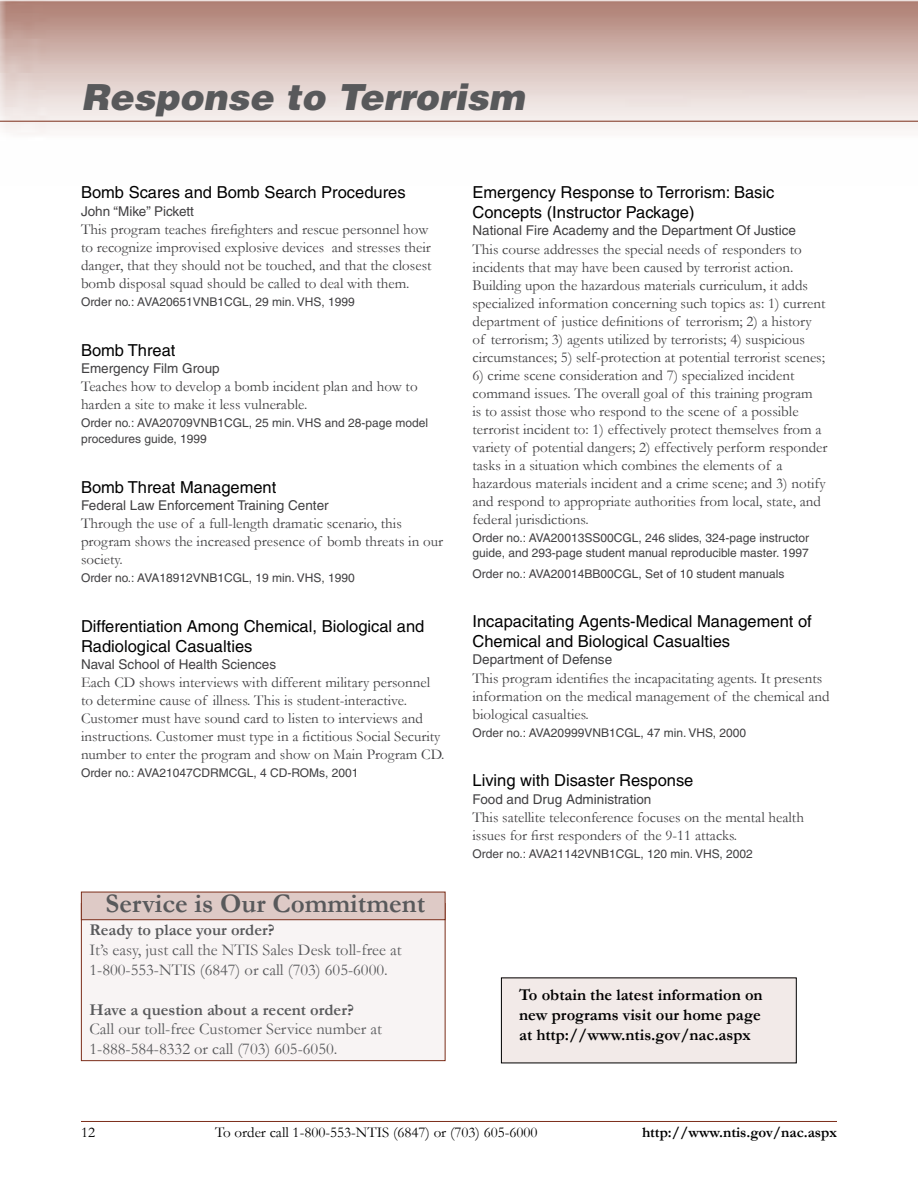
<style>
.page{position:relative;width:918px;height:1188px;background:#fff}
.page>*{position:absolute;margin:0;border:0;box-sizing:border-box;transform-origin:0 0}
.t1{font:italic 900 36px "Helvetica";color:#58595b}
.t2{font:700 27px "Garamond";color:#58595b}
.t3{font:16.5px/19.8px "Helvetica";color:#000}
.t4{font:16.5px/19.8px "Garamond";color:#58595b}
.t5{font:700 16.5px/19.8px "Garamond";color:#000}
.t6{font:700 16.5px "Garamond";color:#58595b}
.t7{font:15px/18px "Garamond";color:#414042}
.t8{font:15px "Garamond";color:#000}
.t9{font:700 15px "Garamond";color:#000}
.t10{font:13.5px "Helvetica";color:#414042}
.t11{font:12px/15.8px "Helvetica";color:#414042}
</style>
<div class="page">
<hr style="left:81px;top:1121px;width:756px;height:1px;background:#7b2d19">
<hr style="left:0;top:121px;width:918px;height:1px;background:#7b2d19">
<div style="left:81px;top:903px;width:365px;height:158px;background:#f8f4f4;border:1px solid #7b2d19"></div>
<div style="left:81px;top:892px;width:365px;height:28px;background:#decac6;border:1px solid #7b2d19"></div>
<div style="left:501px;top:978px;width:295px;height:85px;background:#f2eae8"></div>
<h1 class="t1" style="left:81px;top:73px;width:445px">Response to Terrorism</h1>
<p class="t3" style="left:81px;top:183px;width:326px">Bomb Scares and Bomb Search Procedures</p>
<p class="t10" style="left:81px;top:203px;width:115px">John “Mike” Pickett</p>
<p class="t7" style="left:81px;top:220px;width:352px">This program teaches firefighters and rescue personnel how to recognize improvised explosive devices and stresses their danger, that they should not be touched, and that the closest bomb disposal squad should be called to deal with them.</p>
<p class="t11" style="left:81px;top:294px;width:275px">Order no.: AVA20651VNB1CGL, 29 min. VHS, 1999</p>
<p class="t3" style="left:81px;top:340px;width:96px">Bomb Threat</p>
<p class="t10" style="left:81px;top:360px;width:140px">Emergency Film Group</p>
<p class="t7" style="left:81px;top:377px;width:338px">Teaches how to develop a bomb incident plan and how to harden a site to make it less vulnerable.</p>
<p class="t11" style="left:81px;top:415px;width:349px">Order no.: AVA20709VNB1CGL, 25 min. VHS and 28-page model procedures guide, 1999</p>
<p class="t3" style="left:81px;top:477px;width:197px">Bomb Threat Management</p>
<p class="t10" style="left:81px;top:497px;width:249px">Federal Law Enforcement Training Center</p>
<p class="t7" style="left:81px;top:514px;width:364px">Through the use of a full-length dramatic scenario, this program shows the increased presence of bomb threats in our society.</p>
<p class="t11" style="left:81px;top:570px;width:275px">Order no.: AVA18912VNB1CGL, 19 min. VHS, 1990</p>
<p class="t3" style="left:81px;top:616px;width:345px">Differentiation Among Chemical, Biological and<br>Radiological Casualties</p>
<p class="t10" style="left:81px;top:656px;width:197px">Naval School of Health Sciences</p>
<p class="t7" style="left:81px;top:673px;width:365px">Each CD shows interviews with different military personnel to determine cause of illness. This is student-interactive.<br>Customer must have sound card to listen to interviews and instructions. Customer must type in a fictitious Social Security number to enter the program and show on Main Program CD.</p>
<p class="t11" style="left:81px;top:765px;width:279px">Order no.: AVA21047CDRMCGL, 4 CD-ROMs, 2001</p>
<h2 class="t2" style="left:106px;top:885px;width:321px">Service is Our Commitment</h2>
<p class="t6" style="left:89px;top:919px;width:187px">Ready to place your order?</p>
<p class="t4" style="left:89px;top:940px;width:314px">It’s easy, just call the NTIS Sales Desk toll-free at<br>1-800-553-NTIS (6847) or call (703) 605-6000.</p>
<p class="t6" style="left:89px;top:998px;width:266px">Have a question about a recent order?</p>
<p class="t4" style="left:89px;top:1019px;width:294px">Call our toll-free Customer Service number at<br>1-888-584-8332 or call (703) 605-6050.</p>
<p class="t3" style="left:472px;top:183px;width:303px">Emergency Response to Terrorism: Basic<br>Concepts (Instructor Package)</p>
<p class="t10" style="left:472px;top:223px;width:325px">National Fire Academy and the Department Of Justice</p>
<p class="t7" style="left:472px;top:240px;width:355px">This course addresses the special needs of responders to incidents that may have been caused by terrorist action.<br>Building upon the hazardous materials curriculum, it adds specialized information concerning such topics as: 1) current department of justice definitions of terrorism; 2) a history of terrorism; 3) agents utilized by terrorists; 4) suspicious circumstances; 5) self-protection at potential terrorist scenes;</p>
<p class="t7" style="left:472px;top:366px;width:357px">6) crime scene consideration and 7) specialized incident command issues. The overall goal of this training program<br>is to assist those who respond to the scene of a possible terrorist incident to: 1) effectively protect themselves from a variety of potential dangers; 2) effectively perform responder tasks in a situation which combines the elements of a hazardous materials incident and a crime scene; and 3) notify and respond to appropriate authorities from local, state, and federal jurisdictions.</p>
<p class="t11" style="left:472px;top:530px;width:338px">Order no.: AVA20013SS00CGL, 246 slides, 324-page instructor guide, and 293-page student manual reproducible master. 1997</p>
<p class="t11" style="left:472px;top:565px;width:313px">Order no.: AVA20014BB00CGL, Set of 10 student manuals</p>
<p class="t3" style="left:472px;top:612px;width:341px">Incapacitating Agents-Medical Management of<br>Chemical and Biological Casualties</p>
<p class="t10" style="left:472px;top:652px;width:141px">Department of Defense</p>
<p class="t7" style="left:472px;top:669px;width:359px">This program identifies the incapacitating agents. It presents information on the medical management of the chemical and biological casualties.</p>
<p class="t11" style="left:472px;top:725px;width:275px">Order no.: AVA20999VNB1CGL, 47 min. VHS, 2000</p>
<p class="t3" style="left:472px;top:771px;width:222px">Living with Disaster Response</p>
<p class="t10" style="left:472px;top:791px;width:180px">Food and Drug Administration</p>
<p class="t7" style="left:472px;top:808px;width:333px">This satellite teleconference focuses on the mental health issues for first responders of the 9-11 attacks.</p>
<p class="t11" style="left:472px;top:846px;width:282px">Order no.: AVA21142VNB1CGL, 120 min. VHS, 2002</p>
<p class="t5" style="left:519px;top:985px;width:245px">To obtain the latest information on new programs visit our home page at http://www.ntis.gov/nac.aspx</p>
<p class="t8" style="left:81px;top:1122px;width:16px">12</p>
<p class="t8" style="left:215px;top:1122px;width:324px">To order call 1-800-553-NTIS (6847) or (703) 605-6000</p>
<p class="t9" style="left:642px;top:1122px;width:196px">http://www.ntis.gov/nac.aspx</p>
</div>
